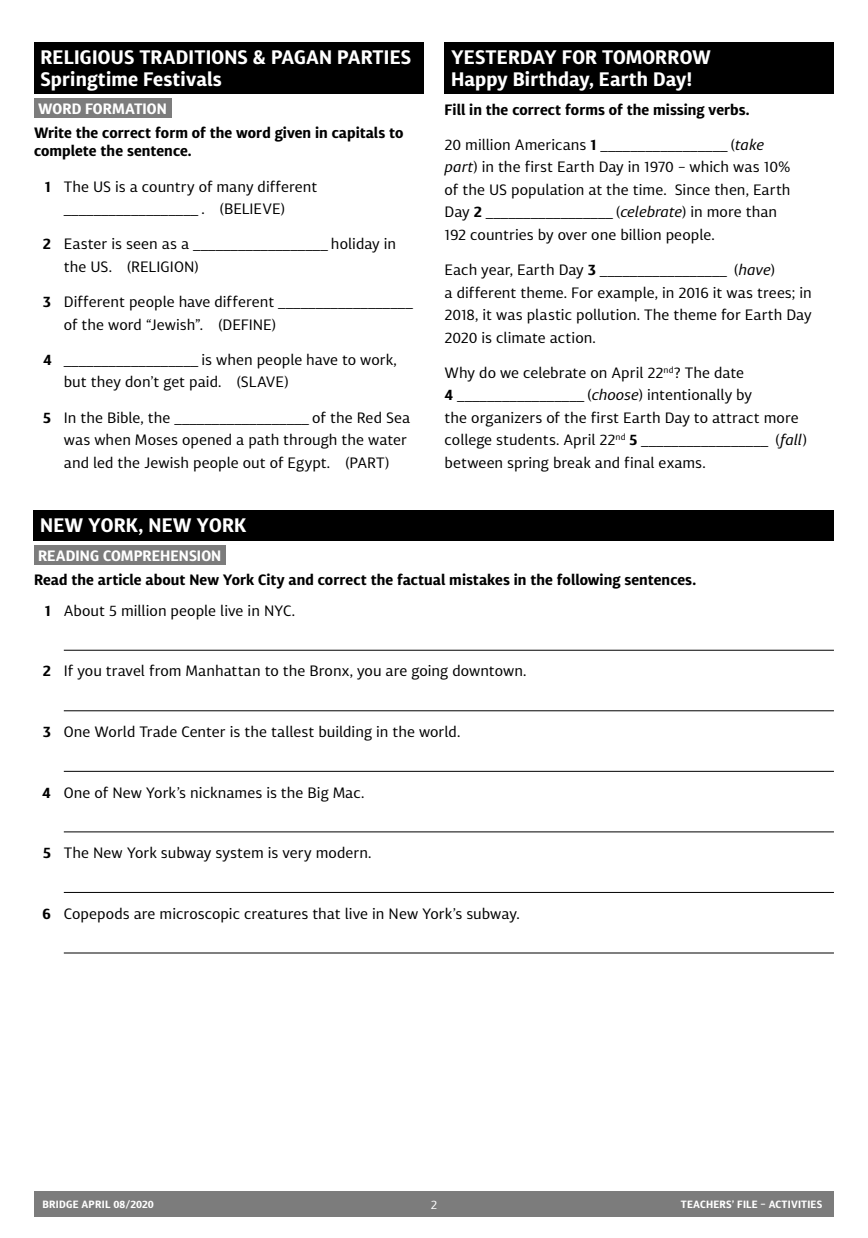
<style>
.page{position:relative;width:868px;height:1238px;background:#fff}
.page>*{position:absolute;margin:0;border:0;box-sizing:border-box;transform-origin:0 0}
.t1{font:700 19.5px/21.8px "Diaria Sans Pro";letter-spacing:.01em;color:#fff}
.t2{font:15px/22.5px "Diaria Sans Pro";color:#000}
.t3{font:700 15px/30.8px "Diaria Sans Pro";color:#000}
.t4{font:700 15px "Diaria Sans Pro";letter-spacing:.005em;color:#fff}
.t5{font:12px "Diaria Sans Pro";color:#fff}
.t6{font:700 10.5px "Diaria Sans Pro";letter-spacing:.02em;color:#fff}
.s1{font-weight:700}
.s2{font-style:italic}
.s3{font-weight:400}
</style>
<div class="page">
<div style="left:34px;top:1191px;width:799px;height:25px;background:#7c7c7c"></div>
<div style="left:34px;top:510px;width:799px;height:31px;background:#000"></div>
<div style="left:34px;top:545px;width:191px;height:20px;background:#7c7c7c"></div>
<hr style="left:64px;top:650px;width:769px;height:1px;background:#000">
<hr style="left:64px;top:710px;width:769px;height:1px;background:#000">
<hr style="left:64px;top:771px;width:769px;height:1px;background:#000">
<hr style="left:64px;top:831px;width:769px;height:1px;background:#000">
<hr style="left:64px;top:892px;width:769px;height:1px;background:#000">
<hr style="left:64px;top:952px;width:769px;height:1px;background:#000">
<div style="left:34px;top:43px;width:389px;height:51px;background:#000"></div>
<div style="left:34px;top:98px;width:137px;height:20px;background:#7c7c7c"></div>
<div style="left:444px;top:43px;width:389px;height:51px;background:#000"></div>
<h1 class="t1" style="left:40px;top:46px;width:372px">Religious Traditions &amp; Pagan Parties<br>Springtime Festivals</h1>
<p class="t4" style="left:38px;top:99px;width:128px">Word Formation</p>
<p class="t3" style="left:34px;top:124px;width:371px;line-height:18px">Write the correct form of the word given in capitals to complete the sentence.</p>
<p class="t2" style="left:64px;top:175px;width:255px;text-indent:-19px"><span class="s1">1</span> The US is a country of many different __________________ . (BELIEVE)</p>
<p class="t2" style="left:64px;top:233px;width:334px;text-indent:-21px"><span class="s1">2</span> Easter is seen as a __________________ holiday in the US. (RELIGION)</p>
<p class="t2" style="left:64px;top:290px;width:350px;text-indent:-21px"><span class="s1">3</span> Different people have different __________________ of the word “Jewish”. (DEFINE)</p>
<p class="t2" style="left:64px;top:348px;width:334px;text-indent:-21px"><span class="s1">4</span> __________________ is when people have to work, but they don’t get paid. (SLAVE)</p>
<p class="t2" style="left:64px;top:406px;width:348px;text-indent:-21px"><span class="s1">5</span> In the Bible, the __________________ of the Red Sea was when Moses opened a path through the water and led the Jewish people out of Egypt. (PART)</p>
<h1 class="t1" style="left:451px;top:46px;width:261px">Yesterday for Tomorrow<br>Happy Birthday, Earth Day!</h1>
<p class="t3" style="left:444px;top:94px;width:306px">Fill in the correct forms of the missing verbs.</p>
<p class="t2" style="left:444px;top:133px;width:347px">20 million Americans <span class="s1">1</span> _________________ (<span class="s2">take part</span>) in the first Earth Day in 1970 – which was 10% of the US population at the time. Since then, Earth Day <span class="s1">2</span> _________________ (<span class="s2">celebrate</span>) in more than 192 countries by over one billion people.</p>
<p class="t2" style="left:444px;top:258px;width:368px">Each year, Earth Day <span class="s1">3</span> _________________ (<span class="s2">have</span>)<br>a different theme. For example, in 2016 it was trees; in 2018, it was plastic pollution. The theme for Earth Day 2020 is climate action.</p>
<p class="t2" style="left:444px;top:361px;width:364px">Why do we celebrate on April 22<sup>nd</sup>? The date<br><span class="s1">4</span> _________________ (<span class="s2">choose</span>) intentionally by<br>the organizers of the first Earth Day to attract more college students. April 22<sup>nd</sup> <span class="s1">5</span> _________________ (<span class="s2">fall</span>) between spring break and final exams.</p>
<h1 class="t1" style="left:40px;top:513px;width:208px">New York, New York</h1>
<p class="t4" style="left:38px;top:546px;width:183px">Reading Comprehension</p>
<p class="t3" style="left:45px;top:564px;width:652px;text-indent:-11px">Read the article about New York City and correct the factual mistakes in the following sentences.<br>1 <span class="s3">About 5 million people live in NYC.</span></p>
<p class="t2" style="left:43px;top:659px;width:485px"><span class="s1">2</span> If you travel from Manhattan to the Bronx, you are going downtown.</p>
<p class="t2" style="left:43px;top:720px;width:419px"><span class="s1">3</span> One World Trade Center is the tallest building in the world.</p>
<p class="t2" style="left:42px;top:780px;width:323px"><span class="s1">4</span> One of New York’s nicknames is the Big Mac.</p>
<p class="t2" style="left:43px;top:841px;width:330px"><span class="s1">5</span> The New York subway system is very modern.</p>
<p class="t2" style="left:43px;top:901px;width:478px"><span class="s1">6</span> Copepods are microscopic creatures that live in New York’s subway.</p>
<p class="t6" style="left:43px;top:1197px;width:113px">Bridge April 08/2020</p>
<p class="t5" style="left:430px;top:1196px;width:8px">2</p>
<p class="t6" style="left:680px;top:1197px;width:143px">teachers’ file – activities</p>
</div>
